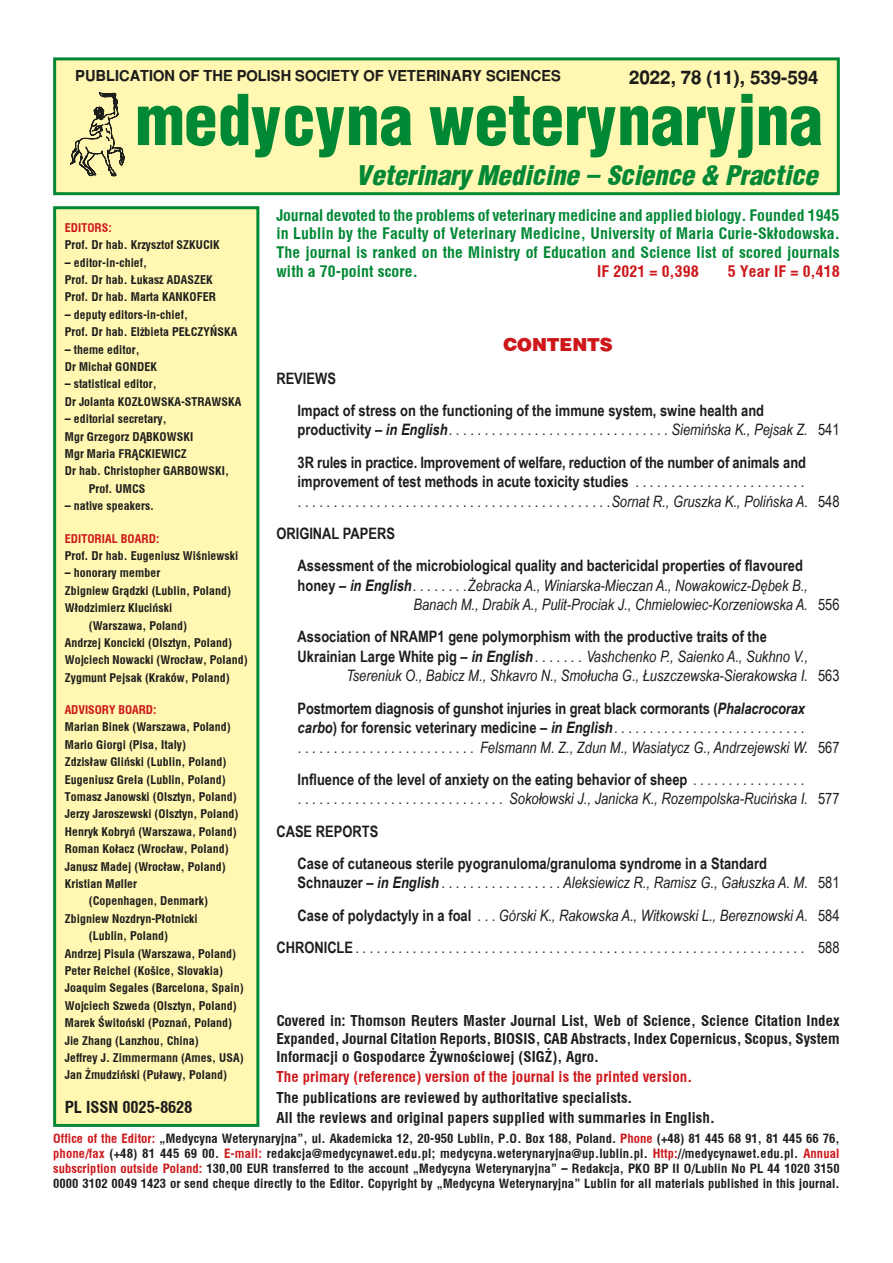
<style>
.page{position:relative;width:893px;height:1263px;background:#fff}
.page>*{position:absolute;margin:0;border:0;box-sizing:border-box;transform-origin:0 0}
.t1{font:68.25px "Switz Cond Blackpl";color:#008834}
.t2{font:italic 27px "Switz Cond Blackpl";color:#008834}
.t3{font:700 18.75px "Switzerlandpl";color:#1d1d1b}
.t4{font:18px "Switzerland Blackpl";color:#cd171a}
.t5{font:700 16.5px "Switzerland Condpl";letter-spacing:-.01em;color:#1d1d1b}
.t6{font:700 15.9px/18.8px "Switzerland Condpl";color:#008834;text-align:justify}
.t7{font:700 15.9px "Switzerland Condpl";color:#cd171a}
.t8{font:700 15.75px/32.2px "Arial Narrow";color:#1d1d1b}
.t9{font:italic 15.75px/19.5px "Arial Narrow";color:#1d1d1b}
.t10{font:15.75px/19.5px "Arial Narrow";color:#1d1d1b}
.t11{font:700 15px/18px "Switzerland Condpl";color:#1d1d1b;text-align:justify}
.t12{font:700 15px "Switzerland Condpl";color:#cd171a}
.t13{font:700 15px "Switzerlandpl";color:#1d1d1b}
.t14{font:700 12.75px/15px "Switzerland Condpl";color:#1d1d1b;text-align:justify}
.t15{font:700 12px/17.4px "Switzerland Condpl";color:#1d1d1b}
.t16{font:700 12px "Switzerland Condpl";color:#cd171a}
.s1{font-family:"Arial"}
.s2{font-style:italic}
.s3{font-weight:400}
.s4{font-weight:400;font-style:italic}
.s5{font-weight:700}
.s6{font-weight:700;font-style:normal}
.s7{font-style:normal}
.s8{color:#cd171a}
</style>
<div class="page">
<div style="left:53px;top:57px;width:787px;height:138px;background:#fff7b2;border:3px solid #008834"></div>
<div style="left:53px;top:206px;width:206px;height:921px;background:#fff7b2;border:3px solid #008834"></div>
<svg style="left:70px;top:91px;width:54px;height:85px"></svg>
<p class="t13" style="left:75px;top:67px;width:487px">PUBLICATION OF THE POLISH SOCIETY OF VETERINARY SCIENCES</p>
<h3 class="t3" style="left:629px;top:66px;width:191px">2022, 78 (11), 539-594</h3>
<h1 class="t1" style="left:136px;top:74px;width:689px">medycyna weterynaryjna</h1>
<h2 class="t2" style="left:356px;top:157px;width:463px">Veterinary Medicine – Science &amp; Practice</h2>
<p class="t16" style="left:65px;top:220px;width:49px">EDITORS:</p>
<p class="t15" style="left:65px;top:236px;width:157px">Prof. Dr hab. Krzysztof SZKUCIK</p>
<p class="t15" style="left:65px;top:253px;width:153px">– editor-in-chief,<br>Prof. Dr hab. Łukasz ADASZEK<br>Prof. Dr hab. Marta KANKOFER</p>
<p class="t15" style="left:65px;top:306px;width:174px">– deputy editors-in-chief,<br>Prof. Dr hab. El¿bieta PEŁCZYÑSKA</p>
<p class="t15" style="left:65px;top:340px;width:94px">– theme editor,<br>Dr Michał GONDEK</p>
<p class="t15" style="left:65px;top:375px;width:178px">– statistical editor,<br>Dr Jolanta KOZŁOWSKA-STRAWSKA</p>
<p class="t15" style="left:65px;top:410px;width:103px">– editorial secretary,</p>
<p class="t15" style="left:65px;top:427px;width:130px">Mgr Grzegorz D¥BKOWSKI</p>
<p class="t15" style="left:65px;top:445px;width:124px">Mgr Maria FR¥CKIEWICZ</p>
<p class="t15" style="left:65px;top:462px;width:166px">Dr hab. Christopher GARBOWSKI,</p>
<p class="t15" style="left:89px;top:480px;width:58px">Prof. UMCS</p>
<p class="t15" style="left:65px;top:497px;width:91px">– native speakers.</p>
<p class="t16" style="left:65px;top:531px;width:96px">EDITORIAL BOARD:</p>
<p class="t15" style="left:65px;top:547px;width:175px">Prof. Dr hab. Eugeniusz Wiœniewski</p>
<p class="t15" style="left:65px;top:564px;width:97px">– honorary member</p>
<p class="t15" style="left:65px;top:582px;width:168px">Zbigniew Gr¹dzki (Lublin, Poland)</p>
<p class="t15" style="left:65px;top:599px;width:109px">W³odzimierz Kluciñski</p>
<p class="t15" style="left:89px;top:616px;width:100px">(Warszawa, Poland)</p>
<p class="t15" style="left:65px;top:634px;width:169px">Andrzej Koncicki (Olsztyn, Poland)</p>
<p class="t15" style="left:65px;top:651px;width:184px">Wojciech Nowacki (Wroc³aw, Poland)</p>
<p class="t15" style="left:65px;top:669px;width:166px">Zygmunt Pejsak (Kraków, Poland)</p>
<p class="t16" style="left:65px;top:702px;width:93px">ADVISORY BOARD:</p>
<p class="t15" style="left:65px;top:718px;width:168px">Marian Binek (Warszawa, Poland)</p>
<p class="t15" style="left:65px;top:736px;width:123px">Mario Giorgi (Pisa, Italy)</p>
<p class="t15" style="left:65px;top:753px;width:163px">Zdzis³aw Gliñski (Lublin, Poland)</p>
<p class="t15" style="left:65px;top:770px;width:162px">Eugeniusz Grela (Lublin, Poland)</p>
<p class="t15" style="left:65px;top:788px;width:173px">Tomasz Janowski (Olsztyn, Poland)</p>
<p class="t15" style="left:65px;top:805px;width:175px">Jerzy Jaroszewski (Olsztyn, Poland)</p>
<p class="t15" style="left:65px;top:823px;width:174px">Henryk Kobryñ (Warszawa, Poland)</p>
<p class="t15" style="left:65px;top:840px;width:165px">Roman Ko³acz (Wroc³aw, Poland)</p>
<p class="t15" style="left:65px;top:857px;width:162px">Janusz Madej (Wroc³aw, Poland)</p>
<p class="t15" style="left:65px;top:875px;width:74px">Kristian Møller</p>
<p class="t15" style="left:89px;top:892px;width:121px">(Copenhagen, Denmark)</p>
<p class="t15" style="left:65px;top:910px;width:135px">Zbigniew Nozdryn-P³otnicki</p>
<p class="t15" style="left:89px;top:927px;width:81px">(Lublin, Poland)</p>
<p class="t15" style="left:65px;top:944px;width:173px">Andrzej Pisula (Warszawa, Poland)</p>
<p class="t15" style="left:65px;top:962px;width:160px">Peter Reichel (Ko<span class="s1">š</span>ice, Slovakia)</p>
<p class="t15" style="left:65px;top:979px;width:180px">Joaquim Segales (Barcelona, Spain)</p>
<p class="t15" style="left:65px;top:997px;width:173px">Wojciech Szweda (Olsztyn, Poland)</p>
<p class="t15" style="left:65px;top:1014px;width:169px">Marek Œwitoñski (Poznañ, Poland)</p>
<p class="t15" style="left:65px;top:1031px;width:135px">Jie Zhang (Lanzhou, China)</p>
<p class="t15" style="left:65px;top:1049px;width:180px">Jeffrey J. Zimmermann (Ames, USA)</p>
<p class="t15" style="left:65px;top:1066px;width:164px">Jan ¯mudziñski (Pu³awy, Poland)</p>
<h3 class="t5" style="left:65px;top:1097px;width:129px">PL ISSN 0025-8628</h3>
<p class="t6" style="left:276px;top:205px;width:565px">Journal devoted to the problems of veterinary medicine and applied biology. Founded 1945 in Lublin by the Faculty of Veterinary Medicine, University of Maria Curie-Sk³odowska.<br>The journal is ranked on the Ministry of Education and Science list of scored journals with a 70-point score.</p>
<h3 class="t7" style="left:597px;top:261px;width:103px">IF 2021 = 0,398</h3>
<h3 class="t7" style="left:728px;top:261px;width:113px">5 Year IF = 0,418</h3>
<h3 class="t4" style="left:503px;top:333px;width:111px">CONTENTS</h3>
<h3 class="t8" style="left:298px;top:361px;width:468px;text-indent:-21px">REVIEWS<br>Impact of stress on the functioning of the immune system, swine health and</h3>
<h3 class="t8" style="left:298px;top:413px;width:543px">productivity <span class="s2">– in English</span> <span class="s3">. . . . . . . . . . . . . . . . . . . . . . . . . . . . . . .</span> <span class="s4">Siemińska K., Pejsak Z.</span> <span class="s3">541<br></span>3R rules in practice. Improvement of welfare, reduction of the number of animals and</h3>
<h3 class="t10" style="left:298px;top:471px;width:543px"><span class="s5">improvement of test methods in acute toxicity studies</span> . . . . . . . . . . . . . . . . . . . . . . . .<br>. . . . . . . . . . . . . . . . . . . . . . . . . . . . . . . . . . . . . . . . . . . <span class="s2">Sornat R., Gruszka K., Polińska A.</span> 548</h3>
<h3 class="t8" style="left:298px;top:516px;width:507px;text-indent:-21px">ORIGINAL PAPERS<br>Assessment of the microbiological quality and bactericidal properties of flavoured</h3>
<h3 class="t9" style="left:413px;top:575px;width:428px;text-indent:-116px"><span class="s6">honey</span> <span class="s5">– in English</span> <span class="s7">. . . . . . .</span> Żebracka A., Winiarska-Mieczan A., Nowakowicz-Dębek B.,<br>Banach M., Drabik A., Pulit-Prociak J., Chmielowiec-Korzeniowska A. <span class="s7">556</span></h3>
<h3 class="t8" style="left:298px;top:620px;width:471px">Association of NRAMP1 gene polymorphism with the productive traits of the</h3>
<h3 class="t9" style="left:298px;top:646px;width:512px"><span class="s6">Ukrainian Large White pig</span> <span class="s5">– in English</span> <span class="s7">. . . . . . .</span> Vashchenko P., Saienko A., Sukhno V.,</h3>
<h3 class="t9" style="left:347px;top:666px;width:494px">Tsereniuk O., Babicz M., Shkavro N., Smołucha G., Łuszczewska-Sierakowska I. <span class="s7">563</span></h3>
<p class="t8" style="left:298px;top:697px;width:543px;line-height:19.5px">Postmortem diagnosis of gunshot injuries in great black cormorants (<span class="s2">Phalacrocorax carbo</span>) for forensic veterinary medicine <span class="s2">– in English</span> <span class="s3">. . . . . . . . . . . . . . . . . . . . . . . . . . .<br>. . . . . . . . . . . . . . . . . . . . . . . . .</span> <span class="s4">Felsmann M. Z., Zdun M., Wasiatycz G., Andrzejewski W.</span> <span class="s3">567</span></p>
<h3 class="t8" style="left:298px;top:769px;width:543px;line-height:19.5px">Influence of the level of anxiety on the eating behavior of sheep <span class="s3">. . . . . . . . . . . . . . . .<br>. . . . . . . . . . . . . . . . . . . . . . . . . . . . .</span> <span class="s4">Sokołowski J., Janicka K., Rozempolska-Rucińska I.</span> <span class="s3">577</span></h3>
<h3 class="t8" style="left:298px;top:814px;width:471px;text-indent:-21px">CASE REPORTS<br>Case of cutaneous sterile pyogranuloma/granuloma syndrome in a Standard</h3>
<h3 class="t9" style="left:298px;top:873px;width:543px"><span class="s6">Schnauzer</span> <span class="s5">– in English</span> <span class="s7">. . . . . . . . . . . . . . . .</span> Aleksiewicz R., Ramisz G., Gałuszka A. M. <span class="s7">581</span></h3>
<h3 class="t9" style="left:298px;top:905px;width:543px"><span class="s6">Case of polydactyly in a foal</span> <span class="s7">. .</span> Górski K., Rakowska A., Witkowski L., Bereznowski A. <span class="s7">584</span></h3>
<h3 class="t10" style="left:276px;top:937px;width:522px"><span class="s5">CHRONICLE</span> . . . . . . . . . . . . . . . . . . . . . . . . . . . . . . . . . . . . . . . . . . . . . . . . . . . . . . . . . . . . . .</h3>
<h3 class="t10" style="left:818px;top:937px;width:23px">588</h3>
<p class="t11" style="left:276px;top:1011px;width:565px">Covered in: Thomson Reuters Master Journal List, Web of Science, Science Citation Index Expanded, Journal Citation Reports, BIOSIS, CAB Abstracts, Index Copernicus, Scopus, System Informacji o Gospodarce Żywnościowej (SIGŻ), Agro.</p>
<p class="t12" style="left:276px;top:1067px;width:417px">The primary (reference) version of the journal is the printed version.</p>
<p class="t11" style="left:276px;top:1087px;width:440px;line-height:20.5px">The publications are reviewed by authoritative specialists.<br>All the reviews and original papers supplied with summaries in English.</p>
<p class="t14" style="left:53px;top:1130px;width:788px"><span class="s8">Office of the Editor:</span> „Medycyna Weterynaryjna”, ul. Akademicka 12, 20-950 Lublin, P.O. Box 188, Poland. <span class="s8">Phone</span> (+48) 81 445 68 91, 81 445 66 76, <span class="s8">phone/fax</span> (+48) 81 445 69 00. <span class="s8">E-mail:</span> redakcja@medycynawet.edu.pl; medycyna.weterynaryjna@up.lublin.pl. <span class="s8">Http:</span>//medycynawet.edu.pl. <span class="s8">Annual subscription outside Poland:</span> 130,00 EUR transferred to the account „Medycyna Weterynaryjna” – Redakcja, PKO BP II O/Lublin No PL 44 1020 3150<br>0000 3102 0049 1423 or send cheque directly to the Editor. Copyright by „Medycyna Weterynaryjna” Lublin for all materials published in this journal.</p>
</div>
